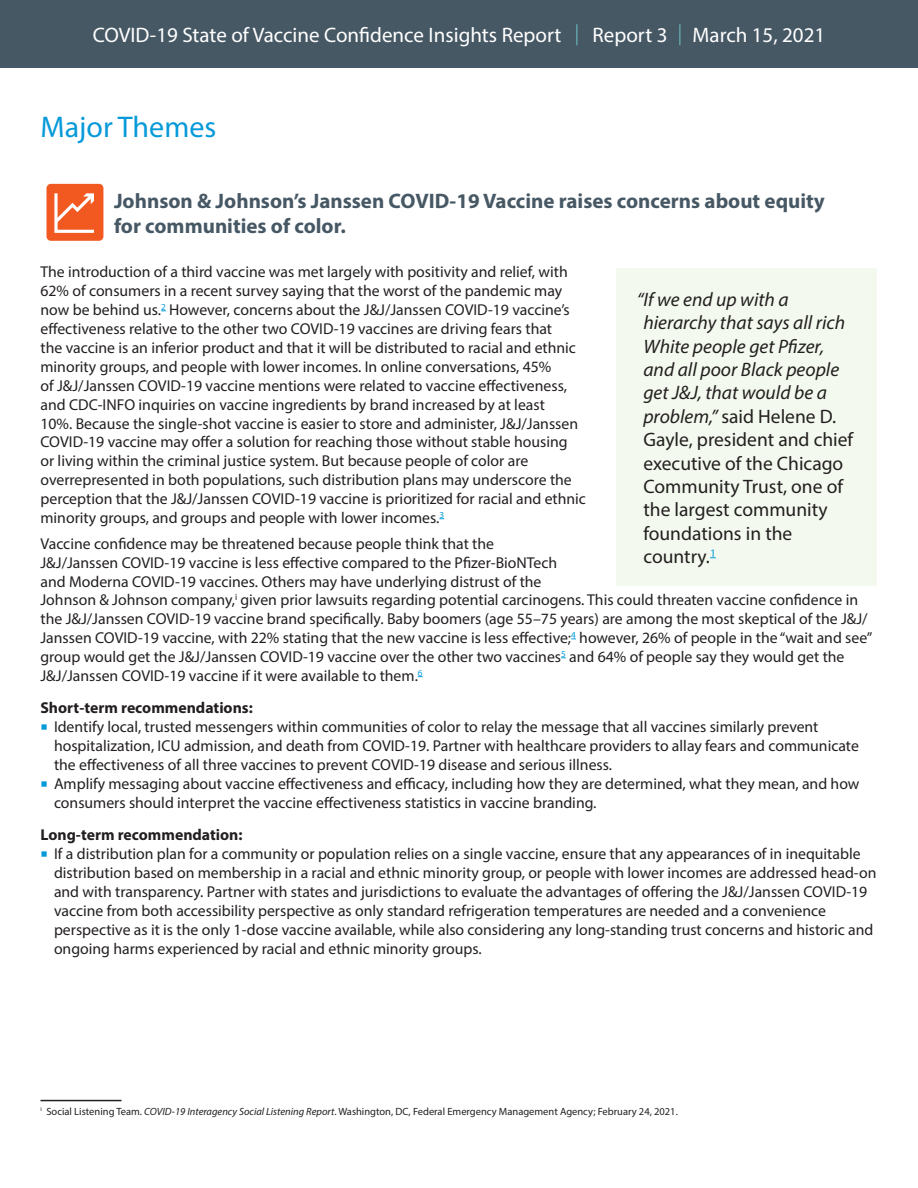
<style>
.page{position:relative;width:918px;height:1188px;background:#fff}
.page>*{position:absolute;margin:0;border:0;box-sizing:border-box;transform-origin:0 0}
.t1{font:30px "Myriad Pro";color:#069ad9}
.t2{font:700 21px/25.2px "Myriad Pro";color:#475865}
.t3{font:21px "Myriad Pro";color:#fff}
.t4{font:19.5px/23.4px "Myriad Pro";color:#231f20}
.t5{font:15.75px/18.9px "Myriad Pro";color:#231f20}
.t6{font:700 15.75px "Myriad Pro";color:#231f20}
.t7{font:10.5px "Myriad Pro";color:#231f20}
.s1{font-weight:300;color:#6fcaca}
.s2{font-style:italic}
</style>
<div class="page">
<div style="left:0;top:0;width:918px;height:68px;background:#475865"></div>
<hr style="left:40px;top:1100px;width:82px;height:1px;background:#231f20">
<svg style="left:46px;top:184px;width:57px;height:57px"></svg>
<div style="left:47px;top:184px;width:56px;height:57px;background:#f15921;border-radius:4px"></div>
<svg style="left:54px;top:193px;width:40px;height:40px"></svg>
<div style="left:616px;top:268px;width:262px;height:318px;background:#f3f9ee"></div>
<h2 class="t3" style="left:93px;top:22px;width:734px">COVID-19 State of Vaccine Confidence Insights Report <span class="s1">|</span> Report 3 <span class="s1">|</span> March 15, 2021</h2>
<h3 class="t1" style="left:40px;top:108px;width:177px">Major Themes</h3>
<h4 class="t2" style="left:114px;top:187px;width:712px">Johnson &amp; Johnson’s Janssen COVID-19 Vaccine raises concerns about equity for communities of color.</h4>
<p class="t5" style="left:40px;top:262px;width:547px">The introduction of a third vaccine was met largely with positivity and relief, with 62% of consumers in a recent survey saying that the worst of the pandemic may now be behind us.<sup>2</sup> However, concerns about the J&amp;J/Janssen COVID-19 vaccine’s effectiveness relative to the other two COVID-19 vaccines are driving fears that<br>the vaccine is an inferior product and that it will be distributed to racial and ethnic minority groups, and people with lower incomes. In online conversations, 45%<br>of J&amp;J/Janssen COVID-19 vaccine mentions were related to vaccine effectiveness, and CDC-INFO inquiries on vaccine ingredients by brand increased by at least<br>10%. Because the single-shot vaccine is easier to store and administer, J&amp;J/Janssen COVID-19 vaccine may offer a solution for reaching those without stable housing<br>or living within the criminal justice system. But because people of color are overrepresented in both populations, such distribution plans may underscore the perception that the J&amp;J/Janssen COVID-19 vaccine is prioritized for racial and ethnic minority groups, and groups and people with lower incomes.<sup>3</sup></p>
<p class="t5" style="left:40px;top:534px;width:833px">Vaccine confidence may be threatened because people think that the<br>J&amp;J/Janssen COVID-19 vaccine is less effective compared to the Pfizer-BioNTech<br>and Moderna COVID-19 vaccines. Others may have underlying distrust of the<br>Johnson &amp; Johnson company,<sup>i</sup> given prior lawsuits regarding potential carcinogens. This could threaten vaccine confidence in the J&amp;J/Janssen COVID-19 vaccine brand specifically. Baby boomers (age 55–75 years) are among the most skeptical of the J&amp;J/ Janssen COVID-19 vaccine, with 22% stating that the new vaccine is less effective;<sup>4</sup> however, 26% of people in the “wait and see” group would get the J&amp;J/Janssen COVID-19 vaccine over the other two vaccines<sup>5</sup> and 64% of people say they would get the J&amp;J/Janssen COVID-19 vaccine if it were available to them.<sup>6</sup></p>
<h5 class="t6" style="left:40px;top:698px;width:214px">Short-term recommendations:</h5>
<p class="t5" style="left:54px;top:717px;width:806px">Identify local, trusted messengers within communities of color to relay the message that all vaccines similarly prevent hospitalization, ICU admission, and death from COVID-19. Partner with healthcare providers to allay fears and communicate the effectiveness of all three vaccines to prevent COVID-19 disease and serious illness.</p>
<p class="t5" style="left:54px;top:774px;width:807px">Amplify messaging about vaccine effectiveness and efficacy, including how they are determined, what they mean, and how consumers should interpret the vaccine effectiveness statistics in vaccine branding.</p>
<h5 class="t6" style="left:41px;top:825px;width:204px">Long-term recommendation:</h5>
<p class="t5" style="left:54px;top:844px;width:824px">If a distribution plan for a community or population relies on a single vaccine, ensure that any appearances of in inequitable distribution based on membership in a racial and ethnic minority group, or people with lower incomes are addressed head-on and with transparency. Partner with states and jurisdictions to evaluate the advantages of offering the J&amp;J/Janssen COVID-19 vaccine from both accessibility perspective as only standard refrigeration temperatures are needed and a convenience perspective as it is the only 1-dose vaccine available, while also considering any long-standing trust concerns and historic and ongoing harms experienced by racial and ethnic minority groups.</p>
<p class="t4" style="left:643px;top:287px;width:211px;text-indent:-7px"><span class="s2">“If we end up with a hierarchy that says all rich<br>White people get Pfizer, and all poor Black people get J&amp;J, that would be a problem,”</span> said Helene D.<br>Gayle, president and chief executive of the Chicago<br>Community Trust, one of the largest community foundations in the country.<sup>1</sup></p>
<p class="t7" style="left:40px;top:1105px;width:639px"><sup>i</sup> Social Listening Team. <span class="s2">COVID-19 Interagency Social Listening Report</span>. Washington, DC, Federal Emergency Management Agency; February 24, 2021.</p>
</div>
